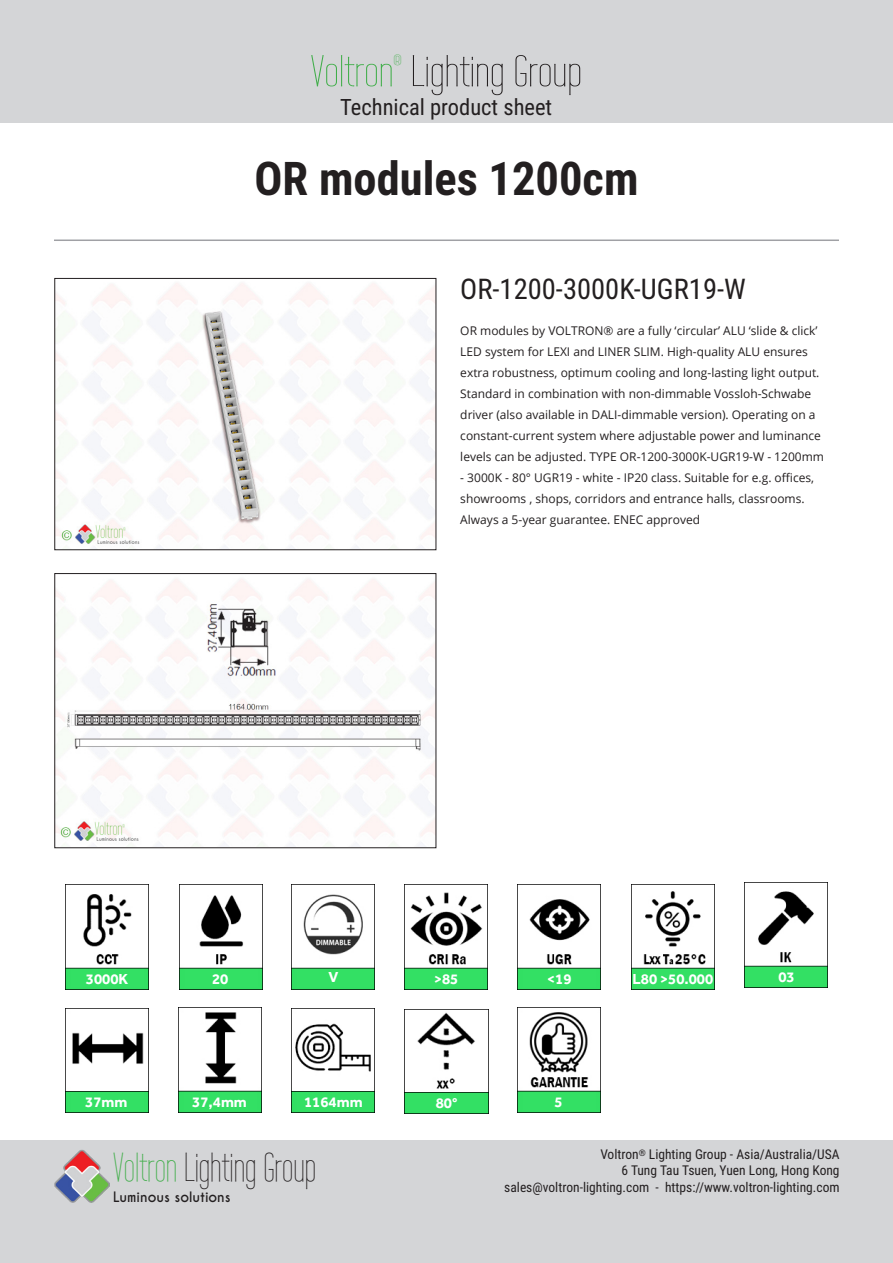
<style>
.page{position:relative;width:893px;height:1263px;background:#fff}
.page>*{position:absolute;margin:0;border:0;box-sizing:border-box;transform-origin:0 0}
.t1{font:700 46.5px "Roboto Condensed";color:#231f20}
.t2{font:43.5px "Wire One";color:#231f20;scale:1.2 1}
.t3{font:40.5px "Wire One";color:#231f20}
.t4{font:28.5px "Roboto Condensed";color:#231f20}
.t5{font:22.5px "Roboto Condensed";color:#231f20}
.t6{font:700 15px "Effra";color:#fff}
.t7{font:15px "Wire One";color:#40ae49;scale:1.2 1}
.t8{font:13.5px/16.5px "Roboto Condensed";color:#231f20;text-align:right}
.t9{font:700 13.5px "Caviar Dreams";color:#231f20}
.t10{font:12px/21px "Open Sans";color:#231f20}
.s1{color:#40ae49}
</style>
<div class="page">
<div style="left:0;top:1141px;width:893px;height:122px;background:#d4d5d7"></div>
<img style="left:55px;top:1150px;width:54px;height:53px">
<div style="left:0;top:0;width:893px;height:122px;background:#d4d5d7"></div>
<hr style="left:54px;top:239px;width:785px;height:2px;background:#a0a1a5">
<img style="left:56px;top:283px;width:378px;height:265px">
<div style="left:54px;top:278px;width:382px;height:272px;border:1px solid #231f20"></div>
<img style="left:56px;top:579px;width:378px;height:267px">
<div style="left:54px;top:573px;width:382px;height:275px;border:1px solid #231f20"></div>
<img style="left:65px;top:884px;width:84px;height:105px">
<img style="left:179px;top:884px;width:83px;height:105px">
<img style="left:517px;top:884px;width:83px;height:105px">
<img style="left:65px;top:1008px;width:84px;height:104px">
<img style="left:179px;top:1007px;width:83px;height:105px">
<img style="left:517px;top:1007px;width:83px;height:105px">
<img style="left:744px;top:883px;width:84px;height:104px">
<img style="left:292px;top:1023px;width:82px;height:89px">
<img style="left:631px;top:884px;width:84px;height:105px">
<img style="left:291px;top:884px;width:84px;height:105px">
<img style="left:405px;top:1009px;width:83px;height:105px">
<img style="left:404px;top:884px;width:84px;height:105px">
<p class="t7" style="left:394px;top:52px;width:8px">®</p>
<h3 class="t5" style="left:340px;top:91px;width:213px">Technical product sheet</h3>
<h2 class="t2" style="left:311px;top:47px;width:228px"><span class="s1">Voltron</span> Lighting Group</h2>
<h1 class="t1" style="left:255px;top:146px;width:385px">OR modules 1200cm</h1>
<h3 class="t4" style="left:460px;top:269px;width:287px">OR-1200-3000K-UGR19-W</h3>
<p class="t10" style="left:460px;top:320px;width:365px">OR modules by VOLTRON® are a fully ‘circular’ ALU ‘slide &amp; click’ LED system for LEXI and LINER SLIM. High-quality ALU ensures extra robustness, optimum cooling and long-lasting light output.<br>Standard in combination with non-dimmable Vossloh-Schwabe driver (also available in DALI-dimmable version). Operating on a constant-current system where adjustable power and luminance levels can be adjusted. TYPE OR-1200-3000K-UGR19-W - 1200mm</p>
<p class="t10" style="left:460px;top:467px;width:355px">- 3000K - 80° UGR19 - white - IP20 class. Suitable for e.g. offices, showrooms , shops, corridors and entrance halls, classrooms.<br>Always a 5-year guarantee. ENEC approved</p>
<p class="t6" style="left:86px;top:969px;width:44px">3000K</p>
<p class="t6" style="left:85px;top:1093px;width:44px">37mm</p>
<p class="t6" style="left:329px;top:968px;width:11px">V</p>
<p class="t6" style="left:632px;top:969px;width:82px">L80 &gt;50.000</p>
<p class="t6" style="left:212px;top:969px;width:18px">20</p>
<p class="t6" style="left:547px;top:969px;width:26px">&lt;19</p>
<p class="t6" style="left:434px;top:969px;width:26px">&gt;85</p>
<p class="t6" style="left:192px;top:1092px;width:56px">37,4mm</p>
<p class="t6" style="left:555px;top:1092px;width:10px">5</p>
<p class="t6" style="left:304px;top:1093px;width:60px">1164mm</p>
<p class="t6" style="left:436px;top:1094px;width:23px">80°</p>
<p class="t6" style="left:778px;top:968px;width:18px">03</p>
<h3 class="t3" style="left:113px;top:1145px;width:204px"><span class="s1">Voltron</span> Lighting Group</h3>
<p class="t9" style="left:113px;top:1189px;width:119px">Luminous solutions</p>
<p class="t8" style="left:504px;top:1145px;width:337px">Voltron<sup>®</sup> Lighting Group - Asia/Australia/USA<br>6 Tung Tau Tsuen, Yuen Long, Hong Kong sales@voltron-lighting.com - https://www.voltron-lighting.com</p>
</div>
